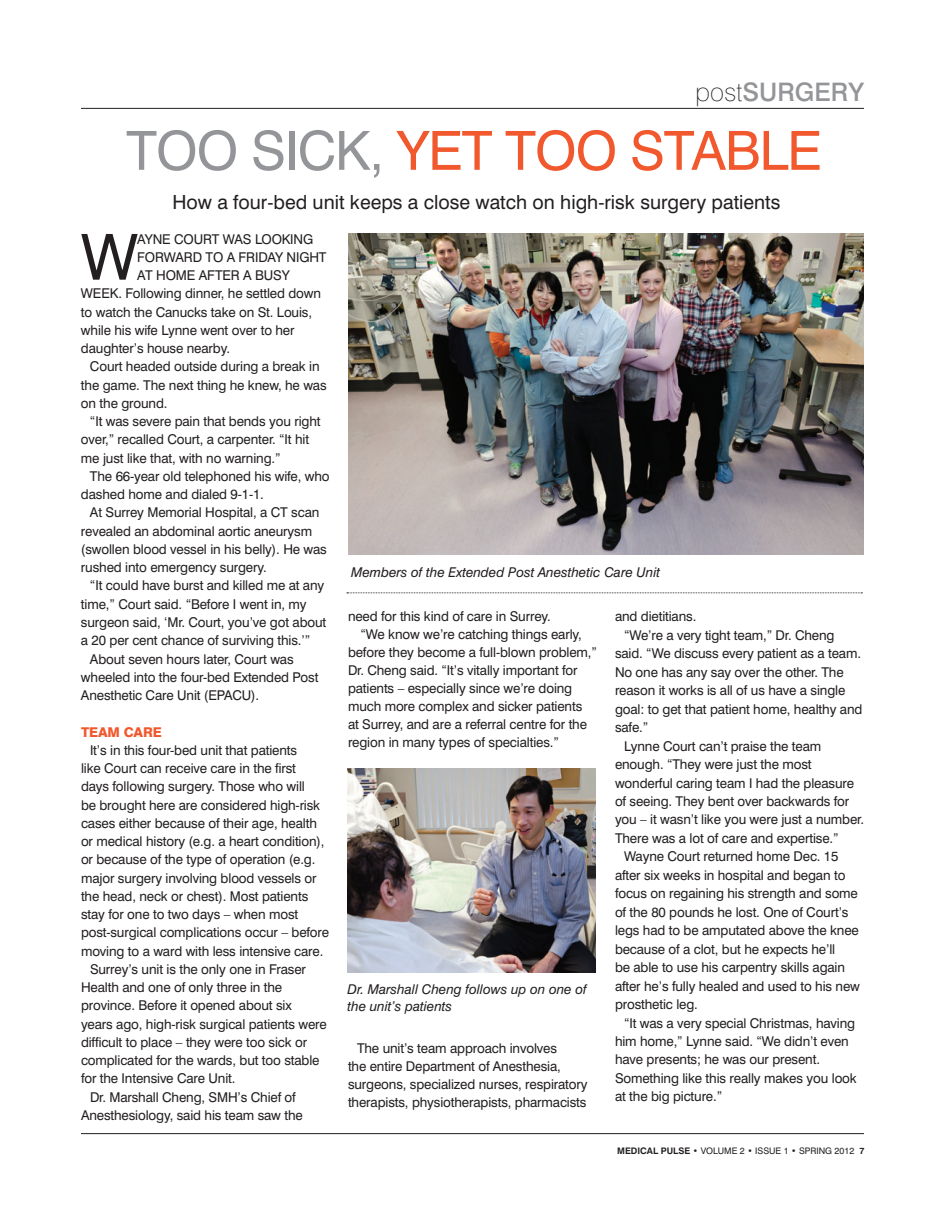
<style>
.page{position:relative;width:945px;height:1215px;background:#fff}
.page>*{position:absolute;margin:0;border:0;box-sizing:border-box;transform-origin:0 0}
.t1{font:63.6px "Swiss 721 BT";color:#231f20}
.t2{font:54px "Swiss 721 BT";letter-spacing:-.02em;color:#f1582d}
.t3{font:500 25.5px "Swiss 721 BT";color:#939598}
.t4{font:19.5px "Swiss 721 BT";color:#231f20}
.t5{font:13.5px/18px "Swiss 721 BT";letter-spacing:-.01em;color:#231f20}
.t6{font:italic 13.5px/16.5px "Swiss 721 BT";color:#231f20}
.t7{font:800 13.5px "Swiss 721 BT";letter-spacing:-.01em;color:#f1582d}
.t8{font:9px "Swiss 721 BT";color:#231f20}
.s1{font-weight:100;color:#231f20}
.s2{color:#939598}
.s3{font-weight:700}
</style>
<div class="page">
<hr style="left:81px;top:108px;width:783px;height:1px;background:#231f20">
<hr style="left:81px;top:1133px;width:783px;height:1px;background:#231f20">
<img style="left:348px;top:768px;width:247px;height:204px">
<img style="left:348px;top:233px;width:516px;height:322px">
<svg style="left:347px;top:592px;width:515px;height:1px"></svg>
<p class="t3" style="left:696px;top:81px;width:170px"><span class="s1">post</span>SURGERY</p>
<p class="t2" style="left:126px;top:128px;width:697px"><span class="s2">TOO SICK,</span> YET TOO STABLE</p>
<p class="t4" style="left:172px;top:194px;width:610px">How a four-bed unit keeps a close watch on high-risk surgery patients</p>
<p class="t1" style="left:81px;top:230px;width:58px">W</p>
<p class="t5" style="left:137px;top:231px;width:178px">AYNE COURT WAS LOOKING</p>
<p class="t5" style="left:137px;top:249px;width:191px">FORWARD TO A FRIDAY NIGHT</p>
<p class="t5" style="left:137px;top:267px;width:154px">AT HOME AFTER A BUSY</p>
<p class="t5" style="left:81px;top:285px;width:242px">WEEK. Following dinner, he settled down</p>
<p class="t5" style="left:81px;top:304px;width:233px">to watch the Canucks take on St. Louis,</p>
<p class="t5" style="left:81px;top:322px;width:215px">while his wife Lynne went over to her</p>
<p class="t5" style="left:81px;top:340px;width:151px">daughter’s house nearby.</p>
<p class="t5" style="left:90px;top:358px;width:231px">Court headed outside during a break in</p>
<p class="t5" style="left:81px;top:377px;width:247px">the game. The next thing he knew, he was</p>
<p class="t5" style="left:81px;top:395px;width:88px">on the ground.</p>
<p class="t5" style="left:90px;top:413px;width:232px">“It was severe pain that bends you right</p>
<p class="t5" style="left:81px;top:431px;width:230px">over,” recalled Court, a carpenter. “It hit</p>
<p class="t5" style="left:81px;top:450px;width:201px">me just like that, with no warning.”</p>
<p class="t5" style="left:90px;top:468px;width:241px">The 66-year old telephoned his wife, who</p>
<p class="t5" style="left:81px;top:486px;width:184px">dashed home and dialed 9-1-1.</p>
<p class="t5" style="left:90px;top:504px;width:231px">At Surrey Memorial Hospital, a CT scan</p>
<p class="t5" style="left:81px;top:523px;width:233px">revealed an abdominal aortic aneurysm</p>
<p class="t5" style="left:81px;top:541px;width:247px">(swollen blood vessel in his belly). He was</p>
<p class="t5" style="left:81px;top:559px;width:187px">rushed into emergency surgery.</p>
<p class="t5" style="left:90px;top:577px;width:236px">“It could have burst and killed me at any</p>
<p class="t5" style="left:81px;top:596px;width:227px">time,” Court said. “Before I went in, my</p>
<p class="t5" style="left:81px;top:614px;width:247px">surgeon said, ‘Mr. Court, you’ve got about</p>
<p class="t5" style="left:81px;top:632px;width:231px">a 20 per cent chance of surviving this.’”</p>
<p class="t5" style="left:90px;top:650px;width:205px">About seven hours later, Court was</p>
<p class="t5" style="left:81px;top:669px;width:239px">wheeled into the four-bed Extended Post</p>
<p class="t5" style="left:81px;top:687px;width:180px">Anesthetic Care Unit (EPACU).</p>
<p class="t7" style="left:81px;top:726px;width:82px">TEAM CARE</p>
<p class="t5" style="left:90px;top:742px;width:209px">It’s in this four-bed unit that patients</p>
<p class="t5" style="left:81px;top:760px;width:217px">like Court can receive care in the first</p>
<p class="t5" style="left:81px;top:778px;width:225px">days following surgery. Those who will</p>
<p class="t5" style="left:81px;top:796px;width:241px">be brought here are considered high-risk</p>
<p class="t5" style="left:81px;top:815px;width:238px">cases either because of their age, health</p>
<p class="t5" style="left:81px;top:833px;width:245px">or medical history (e.g. a heart condition),</p>
<p class="t5" style="left:81px;top:851px;width:236px">or because of the type of operation (e.g.</p>
<p class="t5" style="left:81px;top:869px;width:237px">major surgery involving blood vessels or</p>
<p class="t5" style="left:81px;top:888px;width:229px">the head, neck or chest). Most patients</p>
<p class="t5" style="left:81px;top:906px;width:219px">stay for one to two days – when most</p>
<p class="t5" style="left:81px;top:924px;width:250px">post-surgical complications occur – before</p>
<p class="t5" style="left:81px;top:942px;width:244px">moving to a ward with less intensive care.</p>
<p class="t5" style="left:90px;top:961px;width:217px">Surrey’s unit is the only one in Fraser</p>
<p class="t5" style="left:81px;top:979px;width:203px">Health and one of only three in the</p>
<p class="t5" style="left:81px;top:997px;width:212px">province. Before it opened about six</p>
<p class="t5" style="left:81px;top:1015px;width:247px">years ago, high-risk surgical patients were</p>
<p class="t5" style="left:81px;top:1034px;width:228px">difficult to place – they were too sick or</p>
<p class="t5" style="left:81px;top:1052px;width:240px">complicated for the wards, but too stable</p>
<p class="t5" style="left:81px;top:1070px;width:156px">for the Intensive Care Unit.</p>
<p class="t5" style="left:90px;top:1088px;width:207px">Dr. Marshall Cheng, SMH’s Chief of</p>
<p class="t5" style="left:81px;top:1107px;width:223px">Anesthesiology, said his team saw the</p>
<p class="t6" style="left:351px;top:565px;width:311px">Members of the Extended Post Anesthetic Care Unit</p>
<p class="t5" style="left:348px;top:608px;width:204px">need for this kind of care in Surrey.</p>
<p class="t5" style="left:361px;top:626px;width:223px">“We know we’re catching things early,</p>
<p class="t5" style="left:348px;top:644px;width:251px">before they become a full-blown problem,”</p>
<p class="t5" style="left:348px;top:662px;width:231px">Dr. Cheng said. “It’s vitally important for</p>
<p class="t5" style="left:348px;top:680px;width:226px">patients – especially since we’re doing</p>
<p class="t5" style="left:348px;top:698px;width:236px">much more complex and sicker patients</p>
<p class="t5" style="left:348px;top:716px;width:241px">at Surrey, and are a referral centre for the</p>
<p class="t5" style="left:348px;top:734px;width:212px">region in many types of specialties.”</p>
<p class="t5" style="left:615px;top:608px;width:83px">and dietitians.</p>
<p class="t5" style="left:624px;top:627px;width:212px">“We’re a very tight team,” Dr. Cheng</p>
<p class="t5" style="left:615px;top:645px;width:248px">said. “We discuss every patient as a team.</p>
<p class="t5" style="left:615px;top:664px;width:230px">No one has any say over the other. The</p>
<p class="t5" style="left:615px;top:682px;width:232px">reason it works is all of us have a single</p>
<p class="t5" style="left:615px;top:701px;width:249px">goal: to get that patient home, healthy and</p>
<p class="t5" style="left:615px;top:719px;width:35px">safe.”</p>
<p class="t5" style="left:624px;top:737px;width:199px">Lynne Court can’t praise the team</p>
<p class="t5" style="left:615px;top:756px;width:198px">enough. “They were just the most</p>
<p class="t5" style="left:615px;top:774px;width:241px">wonderful caring team I had the pleasure</p>
<p class="t5" style="left:615px;top:793px;width:236px">of seeing. They bent over backwards for</p>
<p class="t5" style="left:615px;top:811px;width:251px">you – it wasn’t like you were just a number.</p>
<p class="t5" style="left:615px;top:830px;width:225px">There was a lot of care and expertise.”</p>
<p class="t5" style="left:624px;top:848px;width:216px">Wayne Court returned home Dec. 15</p>
<p class="t5" style="left:615px;top:867px;width:232px">after six weeks in hospital and began to</p>
<p class="t5" style="left:615px;top:885px;width:244px">focus on regaining his strength and some</p>
<p class="t5" style="left:615px;top:904px;width:235px">of the 80 pounds he lost. One of Court’s</p>
<p class="t5" style="left:615px;top:922px;width:245px">legs had to be amputated above the knee</p>
<p class="t5" style="left:615px;top:941px;width:222px">because of a clot, but he expects he’ll</p>
<p class="t5" style="left:615px;top:959px;width:232px">be able to use his carpentry skills again</p>
<p class="t5" style="left:615px;top:977px;width:246px">after he’s fully healed and used to his new</p>
<p class="t5" style="left:615px;top:996px;width:84px">prosthetic leg.</p>
<p class="t5" style="left:624px;top:1014px;width:233px">“It was a very special Christmas, having</p>
<p class="t5" style="left:615px;top:1033px;width:235px">him home,” Lynne said. “We didn’t even</p>
<p class="t5" style="left:615px;top:1051px;width:207px">have presents; he was our present.</p>
<p class="t5" style="left:615px;top:1070px;width:243px">Something like this really makes you look</p>
<p class="t5" style="left:615px;top:1088px;width:109px">at the big picture.”</p>
<p class="t6" style="left:348px;top:982px;width:241px">Dr. Marshall Cheng follows up on one of the unit’s patients</p>
<p class="t5" style="left:348px;top:1040px;width:241px;text-indent:9px">The unit’s team approach involves<br>the entire Department of Anesthesia, surgeons, specialized nurses, respiratory therapists, physiotherapists, pharmacists</p>
<p class="t8" style="left:617px;top:1147px;width:249px"><span class="s3">MEDICAL PULSE •</span> VOLUME 2 • ISSUE 1 • SPRING 2012 <span class="s3">7</span></p>
</div>
